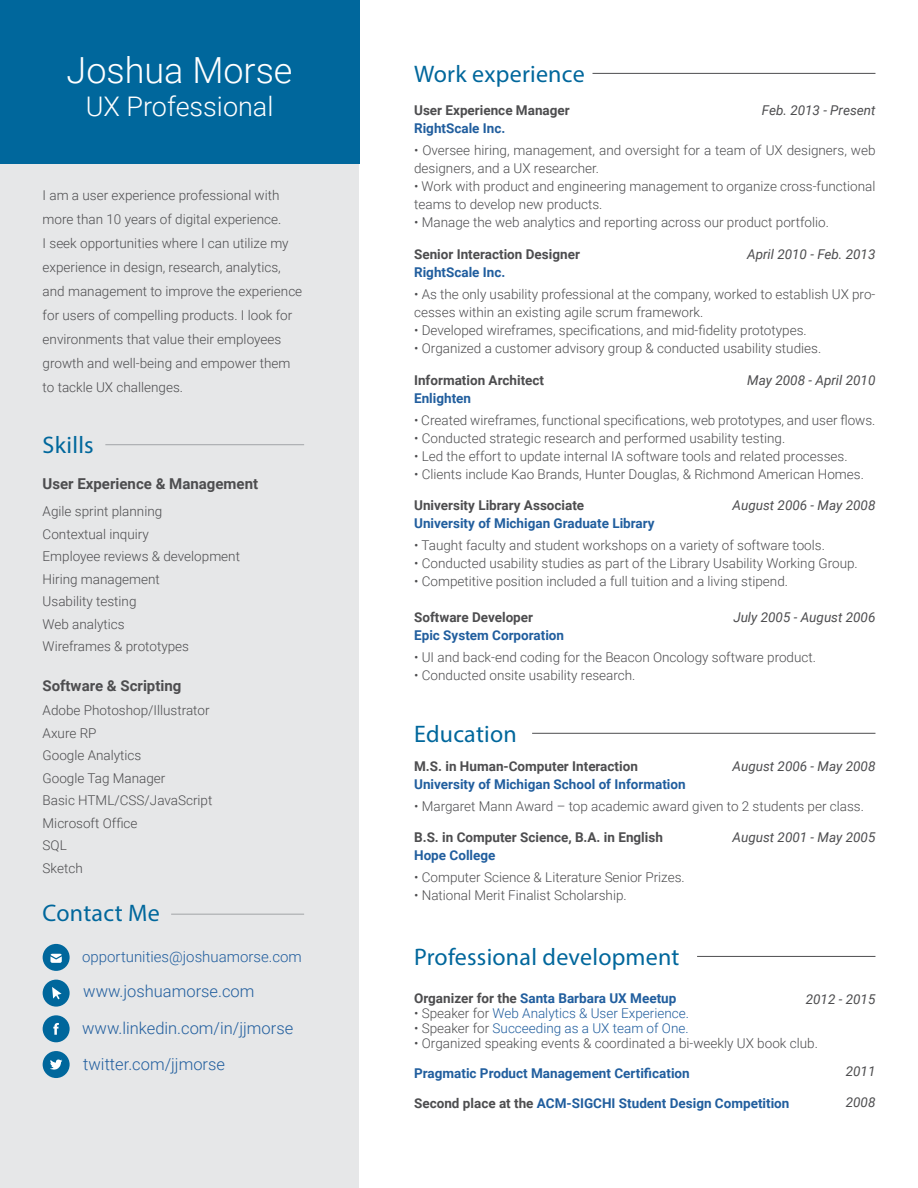
<style>
.page{position:relative;width:918px;height:1188px;background:#fff}
.page>*{position:absolute;margin:0;border:0;box-sizing:border-box;transform-origin:0 0}
.t1{font:300 36px "Roboto";color:#fff}
.t2{font:300 27px "Roboto";color:#fff}
.t3{font:24px "Myriad Pro";letter-spacing:.01em;color:#00679c}
.t4{font:300 16.5px "Roboto";color:#215e9e}
.t5{font:700 15px "Roboto";color:#4d4d4f}
.t6{font:300 15px "Roboto";color:#215e9e}
.t7{font:300 13.5px/22.5px "Roboto";color:#4d4d4f}
.t8{font:700 13.5px "Roboto";color:#215e9e}
.t9{font:700 13.5px "Roboto";color:#4d4d4f}
.t10{font:italic 13.5px "Roboto";color:#4d4d4f}
.t11{font:300 13.5px "Roboto";color:#215e9e}
.s1{color:#4d4d4f}
</style>
<div class="page">
<div style="left:0;top:0;width:359px;height:1188px;background:#e6e7e8"></div>
<div style="left:0;top:0;width:359px;height:164px;background:#00679c"></div>
<div style="left:43px;top:944px;width:27px;height:27px;background:#00679c;border-radius:50%"></div>
<svg style="left:50px;top:954px;width:12px;height:9px"></svg>
<div style="left:43px;top:980px;width:27px;height:27px;background:#00679c;border-radius:50%"></div>
<svg style="left:52px;top:987px;width:10px;height:12px"></svg>
<div style="left:43px;top:1015px;width:27px;height:27px;background:#00679c;border-radius:50%"></div>
<svg style="left:53px;top:1023px;width:6px;height:12px"></svg>
<div style="left:43px;top:1051px;width:27px;height:27px;background:#00679c;border-radius:50%"></div>
<svg style="left:50px;top:1059px;width:12px;height:11px"></svg>
<hr style="left:171px;top:914px;width:133px;height:1px;background:#a2a4a7">
<hr style="left:105px;top:444px;width:199px;height:1px;background:#a2a4a7">
<hr style="left:593px;top:73px;width:282px;height:1px;background:#4d4d4f">
<hr style="left:532px;top:733px;width:343px;height:1px;background:#4d4d4f">
<hr style="left:697px;top:956px;width:178px;height:1px;background:#4d4d4f">
<h1 class="t1" style="left:67px;top:45px;width:227px">Joshua Morse</h1>
<h2 class="t2" style="left:86px;top:87px;width:189px">UX Professional</h2>
<p class="t9" style="left:414px;top:101px;width:157px">User Experience Manager</p>
<p class="t8" style="left:414px;top:119px;width:93px">RightScale Inc.</p>
<p class="t7" style="left:414px;top:141px;width:463px;line-height:18px">• Oversee hiring, management, and oversight for a team of UX designers, web designers, and a UX researcher.</p>
<p class="t7" style="left:414px;top:177px;width:463px;line-height:18px">• Work with product and engineering management to organize cross-functional teams to develop new products.</p>
<p class="t7" style="left:414px;top:211px;width:416px">• Manage the web analytics and reporting across our product portfolio.</p>
<p class="t9" style="left:414px;top:245px;width:167px">Senior Interaction Designer</p>
<p class="t8" style="left:414px;top:263px;width:93px">RightScale Inc.</p>
<p class="t7" style="left:414px;top:285px;width:463px;line-height:18px">• As the only usability professional at the company, worked to establish UX pro&shy;cesses within an existing agile scrum framework.</p>
<p class="t7" style="left:414px;top:319px;width:394px">• Developed wireframes, specifications, and mid-fidelity prototypes.</p>
<p class="t7" style="left:414px;top:337px;width:409px">• Organized a customer advisory group &amp; conducted usability studies.</p>
<p class="t9" style="left:414px;top:371px;width:132px">Information Architect</p>
<p class="t8" style="left:414px;top:389px;width:59px">Enlighten</p>
<p class="t7" style="left:414px;top:408px;width:463px">• Created wireframes, functional specifications, web prototypes, and user flows.</p>
<p class="t7" style="left:414px;top:426px;width:373px">• Conducted strategic research and performed usability testing.</p>
<p class="t7" style="left:414px;top:444px;width:435px">• Led the effort to update internal IA software tools and related processes.</p>
<p class="t7" style="left:414px;top:462px;width:451px">• Clients include Kao Brands, Hunter Douglas, &amp; Richmond American Homes.</p>
<h3 class="t3" style="left:414px;top:59px;width:172px">Work experience</h3>
<p class="t10" style="left:762px;top:101px;width:115px">Feb. 2013 - Present</p>
<p class="t7" style="left:43px;top:183px;width:261px;line-height:24px">I am a user experience professional with more than 10 years of digital experience.<br>I seek opportunities where I can utilize my experience in design, research, analytics, and management to improve the experience for users of compelling products. I look for environments that value their employees growth and well-being and empower them to tackle UX challenges.</p>
<p class="t10" style="left:747px;top:245px;width:130px">April 2010 - Feb. 2013</p>
<p class="t10" style="left:747px;top:371px;width:130px">May 2008 - April 2010</p>
<h3 class="t3" style="left:43px;top:430px;width:53px">Skills</h3>
<p class="t5" style="left:43px;top:473px;width:217px">User Experience &amp; Management</p>
<p class="t7" style="left:43px;top:500px;width:199px">Agile sprint planning<br>Contextual inquiry<br>Employee reviews &amp; development<br>Hiring management<br>Usability testing<br>Web analytics<br>Wireframes &amp; prototypes</p>
<p class="t5" style="left:43px;top:675px;width:140px">Software &amp; Scripting</p>
<p class="t7" style="left:43px;top:699px;width:171px">Adobe Photoshop/Illustrator<br>Axure RP<br>Google Analytics<br>Google Tag Manager<br>Basic HTML/CSS/JavaScript<br>Microsoft Office<br>SQL<br>Sketch</p>
<h3 class="t3" style="left:43px;top:899px;width:119px">Contact Me</h3>
<p class="t6" style="left:82px;top:946px;width:221px">opportunities@joshuamorse.com</p>
<p class="t4" style="left:83px;top:979px;width:173px">www.joshuamorse.com</p>
<p class="t4" style="left:82px;top:1017px;width:213px">www.linkedin.com/in/jjmorse</p>
<p class="t4" style="left:83px;top:1053px;width:143px">twitter.com/jjmorse</p>
<p class="t9" style="left:414px;top:496px;width:172px">University Library Associate</p>
<p class="t8" style="left:414px;top:514px;width:242px">University of Michigan Graduate Library</p>
<p class="t7" style="left:414px;top:534px;width:412px">• Taught faculty and student workshops on a variety of software tools.</p>
<p class="t7" style="left:414px;top:552px;width:445px">• Conducted usability studies as part of the Library Usability Working Group.</p>
<p class="t7" style="left:414px;top:570px;width:375px">• Competitive position included a full tuition and a living stipend.</p>
<p class="t10" style="left:733px;top:496px;width:144px">August 2006 - May 2008</p>
<p class="t10" style="left:733px;top:608px;width:144px">July 2005 - August 2006</p>
<p class="t9" style="left:414px;top:608px;width:121px">Software Developer</p>
<p class="t8" style="left:414px;top:626px;width:152px">Epic System Corporation</p>
<p class="t7" style="left:414px;top:646px;width:403px">• UI and back-end coding for the Beacon Oncology software product.</p>
<p class="t7" style="left:414px;top:664px;width:223px">• Conducted onsite usability research.</p>
<h3 class="t3" style="left:414px;top:719px;width:104px">Education</h3>
<p class="t9" style="left:414px;top:757px;width:225px">M.S. in Human-Computer Interaction</p>
<p class="t8" style="left:414px;top:775px;width:273px">University of Michigan School of Information</p>
<p class="t7" style="left:414px;top:795px;width:451px">• Margaret Mann Award – top academic award given to 2 students per class.</p>
<p class="t10" style="left:733px;top:757px;width:144px">August 2006 - May 2008</p>
<p class="t9" style="left:414px;top:827px;width:250px">B.S. in Computer Science, B.A. in English</p>
<p class="t8" style="left:414px;top:845px;width:83px">Hope College</p>
<p class="t7" style="left:414px;top:865px;width:272px">• Computer Science &amp; Literature Senior Prizes.</p>
<p class="t7" style="left:414px;top:883px;width:214px">• National Merit Finalist Scholarship.</p>
<h3 class="t3" style="left:414px;top:942px;width:267px">Professional development</h3>
<p class="t10" style="left:733px;top:827px;width:144px">August 2001 - May 2005</p>
<p class="t8" style="left:414px;top:989px;width:264px"><span class="s1">Organizer for the</span> Santa Barbara UX Meetup</p>
<p class="t11" style="left:414px;top:1004px;width:276px"><span class="s1">• Speaker for</span> Web Analytics &amp; User Experience.</p>
<p class="t11" style="left:414px;top:1019px;width:276px"><span class="s1">• Speaker for</span> Succeeding as a UX team of One.</p>
<p class="t7" style="left:414px;top:1032px;width:405px">• Organized speaking events &amp; coordinated a bi-weekly UX book club.</p>
<p class="t8" style="left:414px;top:1064px;width:277px">Pragmatic Product Management Certification</p>
<p class="t8" style="left:414px;top:1094px;width:377px"><span class="s1">Second place at the</span> ACM-SIGCHI Student Design Competition</p>
<p class="t10" style="left:806px;top:990px;width:71px">2012 - 2015</p>
<p class="t10" style="left:846px;top:1061px;width:31px">2011</p>
<p class="t10" style="left:846px;top:1093px;width:31px">2008</p>
</div>
